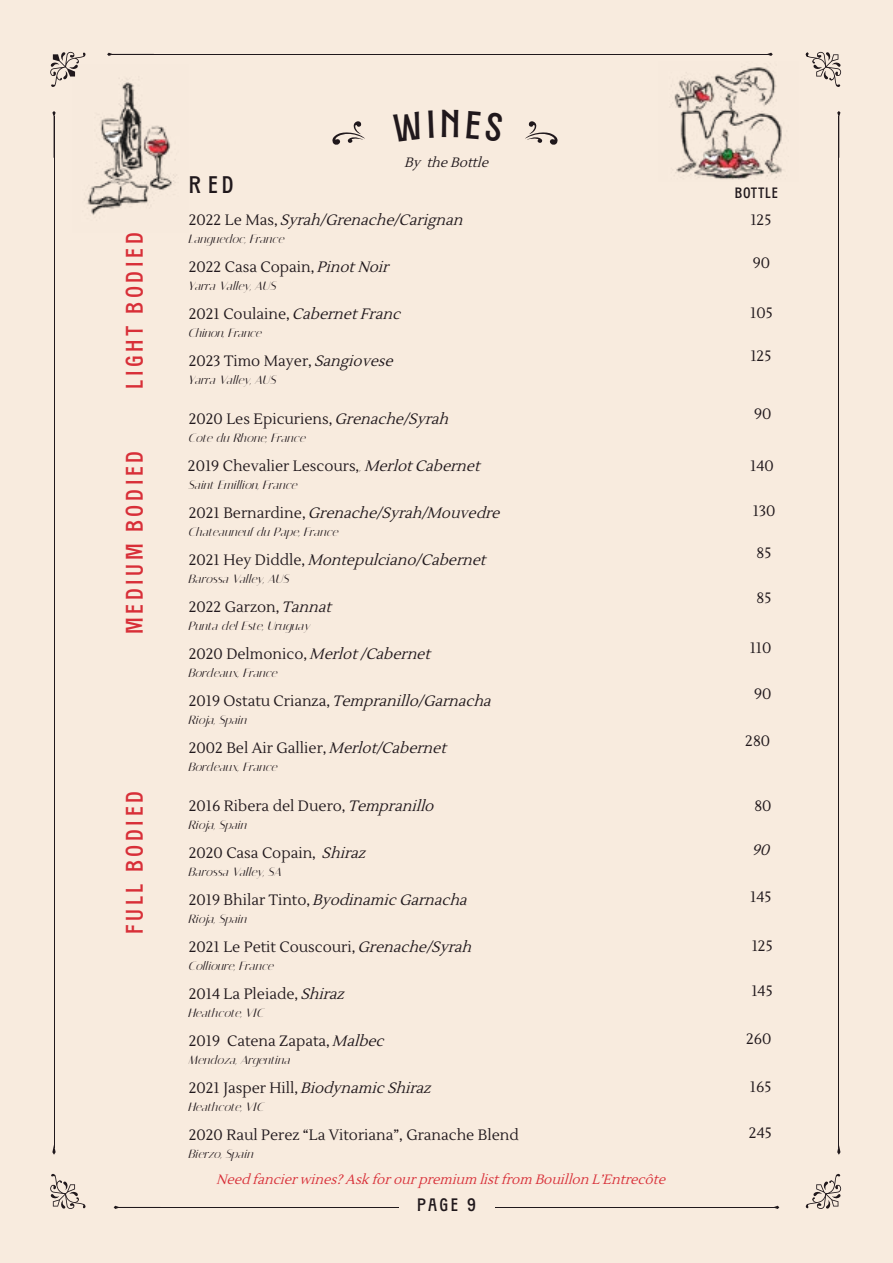
<style>
.page{position:relative;width:893px;height:1263px;background:#f8ebde}
.page>*{position:absolute;margin:0;border:0;box-sizing:border-box;transform-origin:0 0}
.t1{font:24px "TXC Pearl";letter-spacing:.15em;color:#d82f38}
.t2{font:24px "TXC Pearl";color:#20181c}
.t3{font:18px "TXC Pearl";color:#20181c}
.t4{font:15px "Lustria";color:#20181c}
.t5{font:italic 15px "Lustria";color:#20181c}
.t6{font:15px "Lustria";color:#20181c}
.t7{font:15px "TXC Pearl";letter-spacing:.05em;color:#20181c}
.t8{font:italic 13.5px "Lustria";color:#d82f38}
.t9{font:italic 13.5px "Lustria";color:#20181c}
.t10{font:italic 12px "Italiana";color:#20181c}
.t11{font:italic 12px "Italiana";color:#20181c}
.s1{font-style:normal}
.s2{font-style:italic}
.s3{font-family:"Italiana";font-style:italic;font-size:12px}
.s4{font-style:inherit}
</style>
<div class="page">
<svg style="left:50px;top:52px;width:36px;height:35px"></svg>
<svg style="left:50px;top:1174px;width:36px;height:35px"></svg>
<svg style="left:107px;top:53px;width:47px;height:3px"></svg>
<hr style="left:112px;top:54px;width:656px;height:1px;background:#20181c">
<svg style="left:767px;top:53px;width:6px;height:3px"></svg>
<svg style="left:114px;top:1206px;width:46px;height:3px"></svg>
<hr style="left:119px;top:1207px;width:656px;height:1px;background:#20181c">
<svg style="left:774px;top:1206px;width:5px;height:3px"></svg>
<svg style="left:837px;top:111px;width:3px;height:47px"></svg>
<hr style="left:838px;top:117px;width:1px;height:1031px;background:#20181c">
<svg style="left:837px;top:1145px;width:3px;height:10px"></svg>
<svg style="left:52px;top:111px;width:4px;height:47px"></svg>
<hr style="left:54px;top:117px;width:1px;height:1031px;background:#20181c">
<svg style="left:52px;top:1145px;width:4px;height:10px"></svg>
<svg style="left:806px;top:1174px;width:35px;height:35px"></svg>
<div style="left:399px;top:1193px;width:95px;height:16px;background:#f8ebde"></div>
<svg style="left:806px;top:52px;width:35px;height:35px"></svg>
<svg style="left:332px;top:121px;width:33px;height:24px"></svg>
<svg style="left:525px;top:121px;width:33px;height:24px"></svg>
<img style="left:672px;top:66px;width:110px;height:114px">
<img style="left:72px;top:65px;width:104px;height:150px">
<h1 class="t1" style="left:121px;top:389px;width:158px;rotate:-90deg">LIGHT BODIED</h1>
<h1 class="t1" style="left:121px;top:634px;width:185px;rotate:-90deg">MEDIUM BODIED</h1>
<h1 class="t1" style="left:121px;top:934px;width:145px;rotate:-90deg">FULL BODIED</h1>
<p class="t9" style="left:404px;top:154px;width:90px">By theBottle</p>
<h1 class="t2" style="left:189px;top:171px;width:46px">RED</h1>
<p class="t5" style="left:189px;top:211px;width:280px"><span class="s1">2 0 2 2 L e M a s ,</span> Syrah/Grenache/Carignan</p>
<p class="t10" style="left:188px;top:232px;width:101px">Languedoc,France</p>
<p class="t4" style="left:189px;top:258px;width:206px">2022 Casa Copain, <span class="s2">PinotNoir</span></p>
<p class="t10" style="left:188px;top:279px;width:93px">YarraValley,AUS</p>
<p class="t4" style="left:189px;top:305px;width:218px">2 0 2 1 C o u l a i n e , <span class="s2">CabernetFranc</span></p>
<p class="t10" style="left:188px;top:326px;width:78px">Chinon,France</p>
<p class="t4" style="left:189px;top:352px;width:211px">2023 Timo Mayer, <span class="s2">Sangiovese</span></p>
<p class="t10" style="left:188px;top:373px;width:93px">YarraValley,AUS</p>
<p class="t4" style="left:189px;top:410px;width:266px">2020 Les Epicuriens, <span class="s2">Grenache/Syrah</span></p>
<p class="t10" style="left:188px;top:431px;width:122px">CoteduRhone,France</p>
<p class="t6" style="left:188px;top:457px;width:298px">2019 Chevalier Lescours,<span class="s3">,</span><span class="s2">MerlotCabernet</span></p>
<p class="t11" style="left:188px;top:478px;width:114px">SaintEmillion,France</p>
<p class="t5" style="left:189px;top:504px;width:317px"><span class="s1">2 0 2 1 B e r n a r d i n e ,</span> Grenache/Syrah/Mouvedre</p>
<p class="t10" style="left:188px;top:525px;width:155px">ChateauneufduPape,France</p>
<p class="t5" style="left:189px;top:551px;width:303px"><span class="s1">2 0 2 1 H e y D i d d l e ,</span> Montepulciano/Cabernet</p>
<p class="t10" style="left:188px;top:572px;width:106px">BarossaValley,AUS</p>
<p class="t4" style="left:189px;top:598px;width:149px">2022 Garzon, <span class="s2">Tannat</span></p>
<p class="t10" style="left:188px;top:619px;width:127px">PuntadelEste,Uruguay</p>
<p class="t5" style="left:189px;top:645px;width:248px"><span class="s1">2 0 2 0 D e l m o n i c o ,</span> Merlot/Cabernet</p>
<p class="t10" style="left:188px;top:666px;width:94px">Bordeaux,France</p>
<p class="t5" style="left:189px;top:692px;width:308px"><span class="s1">2 0 1 9 O s t a t u C r i a n z a ,</span> Tempranillo/Garnacha</p>
<p class="t10" style="left:188px;top:713px;width:64px">Rioja,Spain</p>
<p class="t4" style="left:189px;top:739px;width:264px">2 0 0 2 B e l A i r G a l l i e r , <span class="s2">Merlot/Cabernet</span></p>
<p class="t10" style="left:188px;top:760px;width:94px">Bordeaux<span class="s4">,France</span></p>
<p class="t4" style="left:189px;top:797px;width:251px">2016 Ribera del Duero, <span class="s2">Tempranillo</span></p>
<p class="t10" style="left:188px;top:818px;width:64px">Rioja,Spain</p>
<p class="t4" style="left:189px;top:844px;width:183px">2020 Casa Copain, <span class="s2">Shiraz</span></p>
<p class="t10" style="left:188px;top:865px;width:98px">BarossaValley,SA</p>
<p class="t5" style="left:189px;top:891px;width:284px"><span class="s1">2 0 1 9 B h i l a r T i n t o ,</span> ByodinamicGarnacha</p>
<p class="t10" style="left:188px;top:912px;width:64px">Rioja,Spain</p>
<p class="t4" style="left:189px;top:938px;width:289px">2021 Le Petit Couscouri, <span class="s2">Grenache/Syrah</span></p>
<p class="t10" style="left:188px;top:959px;width:91px">Collioure,France</p>
<p class="t4" style="left:189px;top:985px;width:162px">2014 La Pleiade, <span class="s2">Shiraz</span></p>
<p class="t10" style="left:188px;top:1006px;width:81px">Heathcote,VIC</p>
<p class="t4" style="left:189px;top:1032px;width:201px">2019 Catena Zapata, <span class="s2">Malbec</span></p>
<p class="t10" style="left:188px;top:1053px;width:107px">Mendoza,Argentina</p>
<p class="t5" style="left:189px;top:1079px;width:248px"><span class="s1">2 0 2 1 J a s p e r H i l l ,</span> BiodynamicShiraz</p>
<p class="t10" style="left:188px;top:1100px;width:81px">Heathcote,VIC</p>
<p class="t4" style="left:189px;top:1126px;width:332px">2020 Raul Perez “La Vitoriana”, Granache Blend</p>
<p class="t10" style="left:188px;top:1147px;width:70px">Bierzo,Spain</p>
<p class="t8" style="left:216px;top:1170px;width:455px">Needfancierwines?Askforourpremium listfrom Bouillon L’Entrecôte</p>
<p class="t3" style="left:417px;top:1195px;width:60px">PAGE 9</p>
<p class="t7" style="left:735px;top:185px;width:45px">BOTTLE</p>
<p class="t4" style="left:750px;top:211px;width:23px">125</p>
<p class="t4" style="left:753px;top:254px;width:19px">90</p>
<p class="t4" style="left:750px;top:304px;width:24px">105</p>
<p class="t4" style="left:750px;top:347px;width:23px">125</p>
<p class="t4" style="left:754px;top:405px;width:19px">90</p>
<p class="t6" style="left:750px;top:456px;width:25px">140</p>
<p class="t4" style="left:753px;top:502px;width:24px">130</p>
<p class="t4" style="left:757px;top:544px;width:16px">85</p>
<p class="t4" style="left:757px;top:589px;width:16px">85</p>
<p class="t4" style="left:750px;top:639px;width:23px">110</p>
<p class="t4" style="left:754px;top:685px;width:19px">90</p>
<p class="t4" style="left:745px;top:732px;width:26px">280</p>
<p class="t4" style="left:754px;top:797px;width:19px">80</p>
<p class="t5" style="left:752px;top:840px;width:24px">90</p>
<p class="t4" style="left:750px;top:887px;width:23px">145</p>
<p class="t4" style="left:752px;top:937px;width:23px">125</p>
<p class="t4" style="left:751px;top:981px;width:23px">145</p>
<p class="t4" style="left:746px;top:1029px;width:27px">260</p>
<p class="t4" style="left:750px;top:1078px;width:23px">165</p>
<p class="t4" style="left:749px;top:1123px;width:24px">245</p>
</div>
